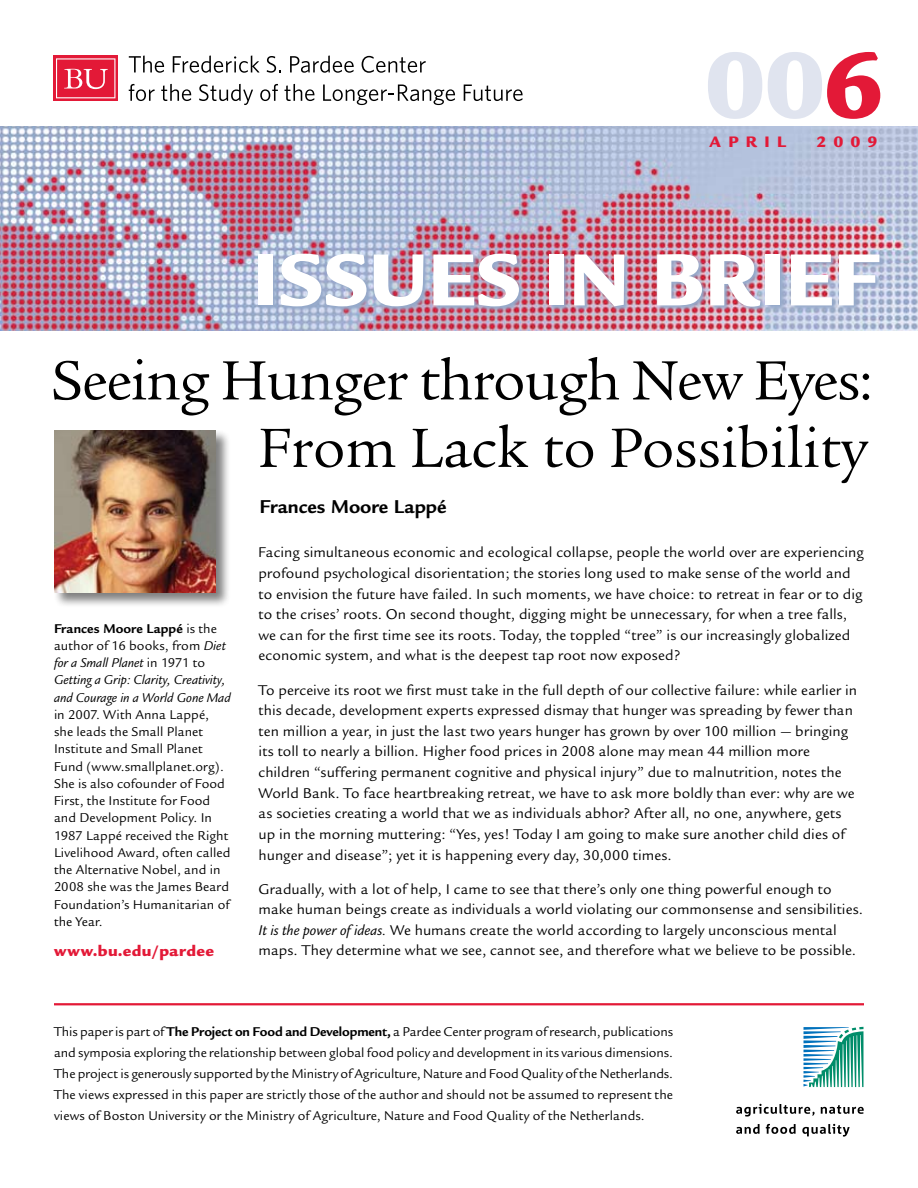
<style>
.page{position:relative;width:918px;height:1188px;background:#fff}
.page>*{position:absolute;margin:0;border:0;box-sizing:border-box;transform-origin:0 0}
.t1{font:900 102px "Legacy Sans";color:#e0e4ef}
.t2{font:900 80.25px "Legacy Sans";color:#fff}
.t3{font:60px/67.5px "Legacy Serif";letter-spacing:-.02em;color:#000;text-align:right}
.t4{font:700 20.25px "Legacy Sans";letter-spacing:-.005em;color:#000}
.t5{font:900 16.5px "Legacy Sans";letter-spacing:.02em;color:#e31937}
.t6{font:900 16.5px "Legacy Sans";letter-spacing:.435em;color:#e31937}
.t7{font:15.3px/20.5px "Legacy Sans";letter-spacing:.005em;color:#000}
.t8{font:13.8px/17.2px "Legacy Sans";letter-spacing:.005em;color:#000}
.t9{font:italic 13.8px/17.2px "Legacy Sans";color:#000}
.s1{color:#e31937}
.s2{font-weight:700;font-style:normal}
.s3{font-style:normal}
.s4{font-style:italic}
.s5{font-weight:700}
</style>
<div class="page">
<div style="left:53px;top:430px;width:178px;height:178px;background:#000;opacity:.5"></div>
<img style="left:54px;top:430px;width:162px;height:162px">
<img style="left:0;top:127px;width:918px;height:203px">
<img style="left:258px;top:253px;width:628px;height:60px">
<svg style="left:53px;top:56px;width:65px;height:45px"></svg>
<svg style="left:56px;top:58px;width:59px;height:40px;background:#e7425a"></svg>
<svg style="left:129px;top:56px;width:35px;height:17px"></svg>
<svg style="left:173px;top:56px;width:87px;height:17px"></svg>
<svg style="left:267px;top:56px;width:14px;height:17px"></svg>
<svg style="left:290px;top:56px;width:64px;height:17px"></svg>
<svg style="left:362px;top:56px;width:64px;height:17px"></svg>
<svg style="left:129px;top:84px;width:26px;height:17px"></svg>
<svg style="left:161px;top:84px;width:30px;height:17px"></svg>
<svg style="left:199px;top:84px;width:54px;height:21px"></svg>
<svg style="left:260px;top:84px;width:18px;height:17px"></svg>
<svg style="left:285px;top:84px;width:29px;height:17px"></svg>
<svg style="left:323px;top:85px;width:132px;height:20px"></svg>
<svg style="left:464px;top:85px;width:59px;height:16px"></svg>
<hr style="left:54px;top:1003px;width:810px;height:2px;background:#e31937">
<svg style="left:804px;top:1027px;width:59px;height:60px"></svg>
<svg style="left:736px;top:1104px;width:79px;height:13px"></svg>
<svg style="left:821px;top:1105px;width:43px;height:9px"></svg>
<svg style="left:736px;top:1124px;width:24px;height:10px"></svg>
<svg style="left:766px;top:1124px;width:30px;height:10px"></svg>
<svg style="left:802px;top:1124px;width:48px;height:13px"></svg>
<h1 class="t1" style="left:706px;top:25px;width:177px">00<span class="s1">6</span></h1>
<p class="t6" style="left:710px;top:132px;width:78px">April</p>
<p class="t6" style="left:817px;top:132px;width:62px">2009</p>
<h2 class="t2" style="left:253px;top:232px;width:628px">Issues in Brief</h2>
<h3 class="t3" style="left:51px;top:347px;width:823px">Seeing Hunger through New Eyes:<br>From Lack to Possibility</h3>
<h3 class="t4" style="left:260px;top:494px;width:188px">Frances Moore Lappé</h3>
<p class="t9" style="left:54px;top:620px;width:178px"><span class="s2">Frances Moore Lappé</span> <span class="s3">is the author of 16 books, from</span> Diet for a Small Planet <span class="s3">in 1971 to<br></span>Getting a Grip: Clarity, Creativity, and Courage in a World Gone Mad</p>
<p class="t8" style="left:54px;top:706px;width:178px">in 2007. With Anna Lappé, she leads the Small Planet<br>Institute and Small Planet<br>Fund (www.smallplanet.org).<br>She is also cofounder of Food<br>First, the Institute for Food and Development Policy. In<br>1987 Lappé received the Right<br>Livelihood Award, often called the Alternative Nobel, and in<br>2008 she was the James Beard<br>Foundation’s Humanitarian of the Year.</p>
<p class="t5" style="left:54px;top:941px;width:162px">www.bu.edu/pardee</p>
<p class="t7" style="left:259px;top:542px;width:607px">Facing simultaneous economic and ecological collapse, people the world over are experiencing profound psychological disorientation; the stories long used to make sense of the world and to envision the future have failed. In such moments, we have choice: to retreat in fear or to dig to the crises’ roots. On second thought, digging might be unnecessary, for when a tree falls, we can for the first time see its roots. Today, the toppled “tree” is our increasingly globalized economic system, and what is the deepest tap root now exposed?</p>
<p class="t7" style="left:259px;top:680px;width:600px">To perceive its root we first must take in the full depth of our collective failure: while earlier in this decade, development experts expressed dismay that hunger was spreading by fewer than ten million a year, in just the last two years hunger has grown by over 100 million — bringing its toll to nearly a billion. Higher food prices in 2008 alone may mean 44 million more children “suffering permanent cognitive and physical injury” due to malnutrition, notes the World Bank. To face heartbreaking retreat, we have to ask more boldly than ever: why are we as societies creating a world that we as individuals abhor? After all, no one, anywhere, gets up in the morning muttering: “Yes, yes! Today I am going to make sure another child dies of hunger and disease”; yet it is happening every day, 30,000 times.</p>
<p class="t7" style="left:259px;top:879px;width:606px">Gradually, with a lot of help, I came to see that there’s only one thing powerful enough to make human beings create as individuals a world violating our commonsense and sensibilities.<br><span class="s4">It is the power of ideas.</span> We humans create the world according to largely unconscious mental maps. They determine what we see, cannot see, and therefore what we believe to be possible.</p>
<p class="t8" style="left:54px;top:1021px;width:621px;line-height:21px;text-align:justify">This paper is part of <span class="s5">The Project on Food and Development,</span> a Pardee Center program of research, publications and symposia exploring the relationship between global food policy and development in its various dimensions.<br>The project is generously supported by the Ministry of Agriculture, Nature and Food Quality of the Netherlands.<br>The views expressed in this paper are strictly those of the author and should not be assumed to represent the views of Boston University or the Ministry of Agriculture, Nature and Food Quality of the Netherlands.</p>
</div>
